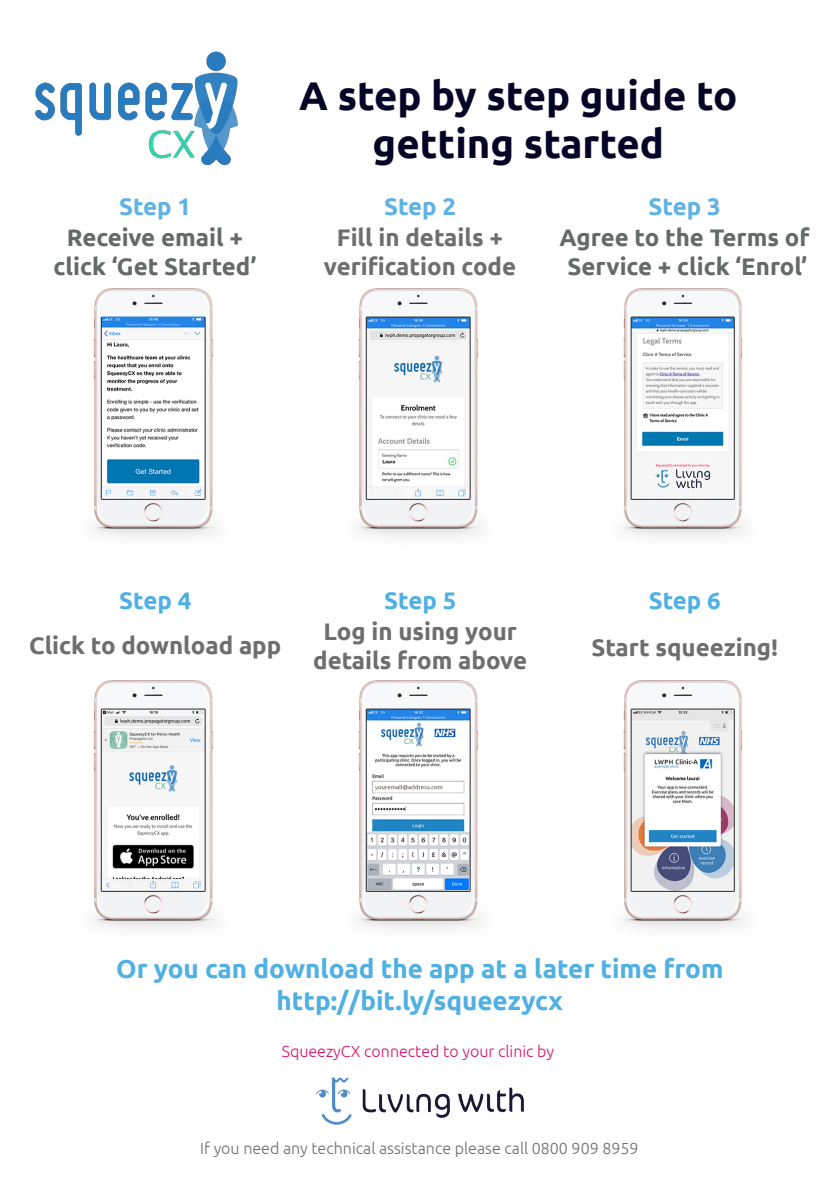
<style>
.page{position:relative;width:840px;height:1191px;background:#fff}
.page>*{position:absolute;margin:0;border:0;box-sizing:border-box;transform-origin:0 0}
.t1{font:700 40px/48px "Ubuntu";color:#050426;text-align:center}
.t2{font:700 26px "Ubuntu";color:#50b0e3}
.t3{font:700 24px "Ubuntu";color:#6e6e6e}
.t4{font:700 24px "Ubuntu";color:#646969}
.t5{font:700 24px "Ubuntu";color:#5fb2e4}
.t6{font:700 24px "Ubuntu";color:#50b0e3}
.t7{font:300 16px "Ubuntu";color:#6e6e6e}
.t8{font:300 16px "Ubuntu";color:#d81371}
</style>
<div class="page">
<img style="left:35px;top:51px;width:203px;height:115px">
<img style="left:316px;top:1078px;width:207px;height:46px">
<img style="left:92px;top:288px;width:124px;height:249px">
<img style="left:357px;top:288px;width:124px;height:249px">
<img style="left:622px;top:288px;width:123px;height:249px">
<img style="left:92px;top:680px;width:124px;height:249px">
<img style="left:357px;top:680px;width:124px;height:249px">
<img style="left:622px;top:680px;width:123px;height:249px">
<p class="t1" style="left:299px;top:72px;width:439px">A step by step guide to getting started</p>
<p class="t5" style="left:119px;top:191px;width:74px">Step 1</p>
<p class="t5" style="left:384px;top:191px;width:74px">Step 2</p>
<p class="t5" style="left:648px;top:191px;width:74px">Step 3</p>
<p class="t4" style="left:67px;top:223px;width:177px">Receive email +</p>
<p class="t4" style="left:53px;top:251px;width:204px">click ‘Get Started’</p>
<p class="t3" style="left:337px;top:223px;width:167px">Fill in details +</p>
<p class="t3" style="left:323px;top:251px;width:194px">verification code</p>
<p class="t4" style="left:559px;top:223px;width:251px">Agree to the Terms of</p>
<p class="t4" style="left:567px;top:251px;width:241px">Service + click ‘Enrol’</p>
<p class="t6" style="left:119px;top:585px;width:74px">Step 4</p>
<p class="t6" style="left:384px;top:585px;width:74px">Step 5</p>
<p class="t6" style="left:648px;top:585px;width:74px">Step 6</p>
<p class="t3" style="left:29px;top:631px;width:253px">Click to download app</p>
<p class="t3" style="left:323px;top:617px;width:195px">Log in using your</p>
<p class="t3" style="left:313px;top:645px;width:215px">details from above</p>
<p class="t3" style="left:591px;top:632px;width:188px">Start squeezing!</p>
<p class="t2" style="left:116px;top:953px;width:608px">Or you can download the app at a later time from</p>
<p class="t2" style="left:276px;top:984px;width:287px">http://bit.ly/squeezycx</p>
<p class="t8" style="left:281px;top:1041px;width:274px">SqueezyCX connected to your clinic by</p>
<p class="t7" style="left:200px;top:1138px;width:439px">If you need any technical assistance please call 0800 909 8959</p>
</div>
